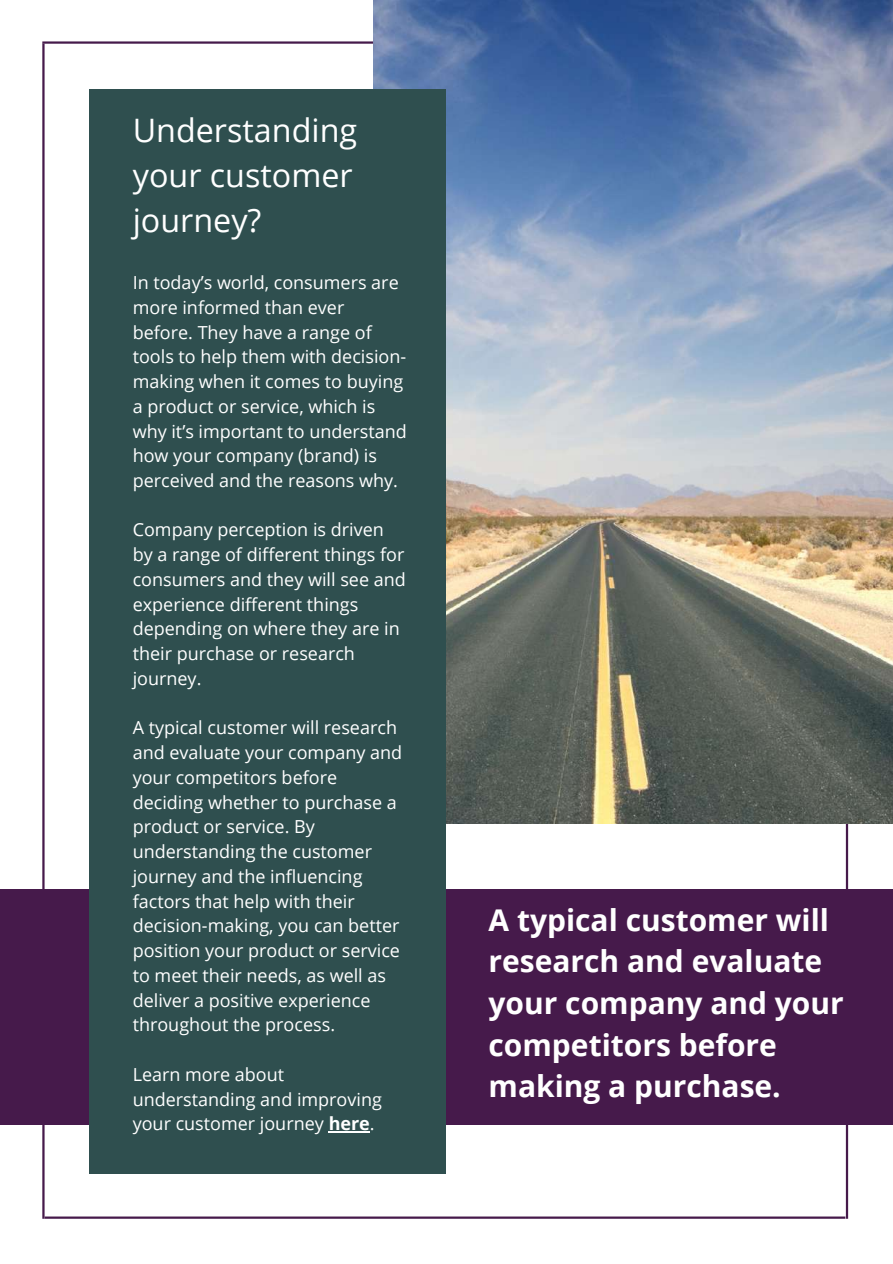
<style>
.page{position:relative;width:893px;height:1264px;background:#fff}
.page>*{position:absolute;margin:0;border:0;box-sizing:border-box;transform-origin:0 0}
.t1{font:32.25px/45px "Open Sans";color:#fff}
.t2{font:700 30px/41.5px "Open Sans";color:#fff}
.t3{font:18px/24.8px "Open Sans";color:#fff}
.s1{font-weight:700}
</style>
<div class="page">
<div style="left:0;top:889px;width:892px;height:235px;background:#461a4b"></div>
<hr style="left:845px;top:418px;width:3px;height:800px;background:#461a4b">
<img style="left:373px;top:0;width:519px;height:823px">
<hr style="left:42px;top:44px;width:3px;height:1174px;background:#461a4b">
<div style="left:89px;top:89px;width:357px;height:1084px;background:#2f4f4f"></div>
<hr style="left:42px;top:41px;width:331px;height:3px;background:#461a4b">
<hr style="left:45px;top:1216px;width:800px;height:2px;background:#461a4b">
<hr style="left:328px;top:1131px;width:42px;height:1px;background:#fff">
<h1 class="t1" style="left:133px;top:107px;width:226px">Understanding your customer journey?</h1>
<p class="t3" style="left:133px;top:270px;width:276px">In today’s world, consumers are more informed than ever before. They have a range of tools to help them with decision&shy;making when it comes to buying a product or service, which is why it’s important to understand how your company (brand) is perceived and the reasons why.</p>
<p class="t3" style="left:133px;top:517px;width:274px">Company perception is driven by a range of different things for consumers and they will see and experience different things depending on where they are in their purchase or research journey.</p>
<p class="t3" style="left:133px;top:715px;width:271px">A typical customer will research and evaluate your company and your competitors before deciding whether to purchase a product or service. By understanding the customer journey and the influencing factors that help with their decision-making, you can better position your product or service to meet their needs, as well as deliver a positive experience throughout the process.</p>
<p class="t3" style="left:133px;top:1061px;width:251px">Learn more about understanding and improving your customer journey <span class="s1">here</span>.</p>
<h2 class="t2" style="left:488px;top:898px;width:357px">A typical customer will research and evaluate your company and your competitors before making a purchase.</h2>
</div>
